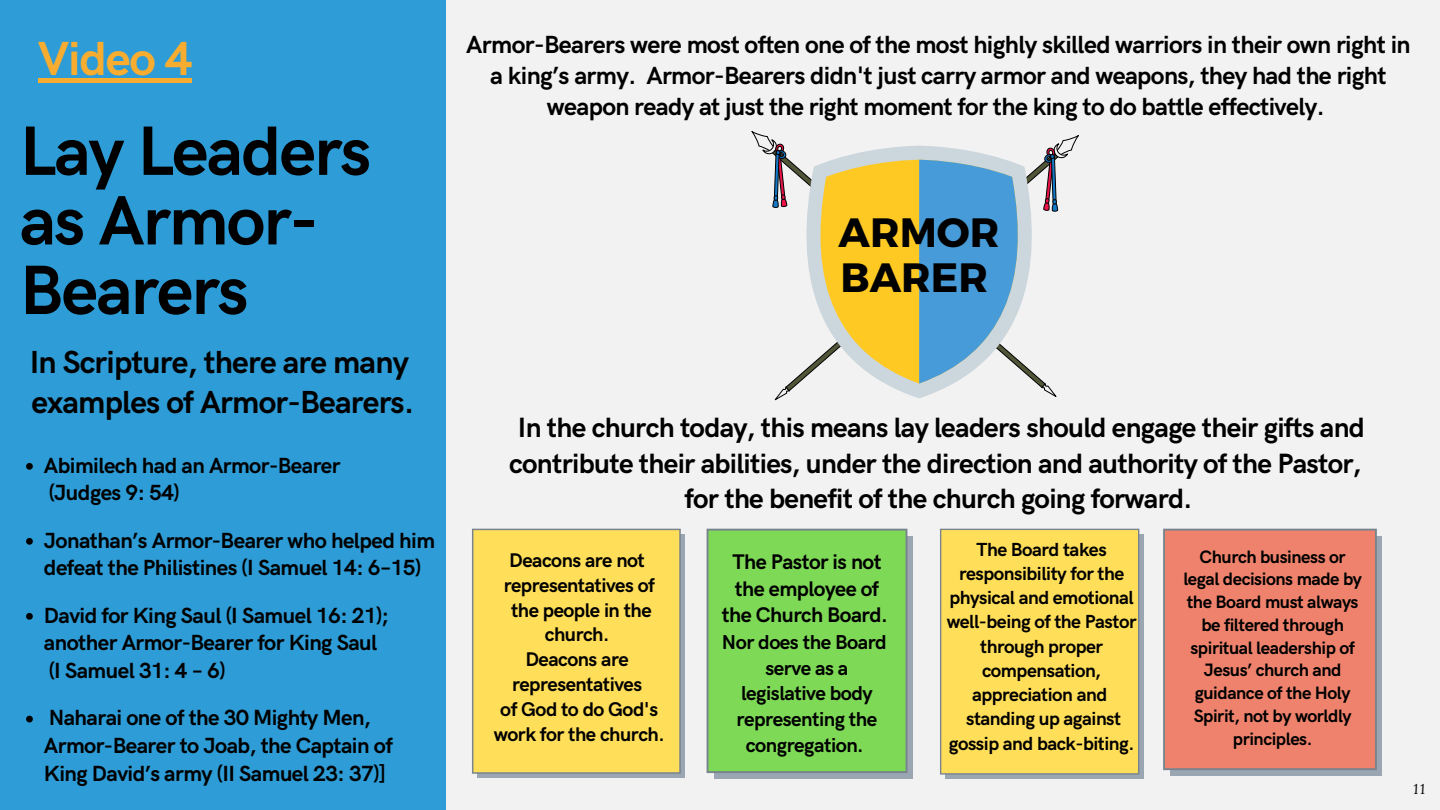
<style>
.page{position:relative;width:1440px;height:810px;background:#f2f2f2}
.page>*{position:absolute;margin:0;border:0;box-sizing:border-box;transform-origin:0 0}
.t1{font:700 70px/69.6px "HK Grotesk";letter-spacing:-.025em;color:#000}
.t2{font:700 48px "HK Grotesk";letter-spacing:-.025em;color:#f9ad30}
.t3{font:700 40.9px/45.2px "Montserrat";color:#000}
.t4{font:700 32px/40.5px "HK Grotesk";letter-spacing:-.025em;color:#000}
.t5{font:700 28px/35.2px "HK Grotesk";letter-spacing:-.025em;color:#000;text-align:center}
.t6{font:700 24.9px/31.1px "HK Grotesk";letter-spacing:-.025em;color:#000;text-align:center}
.t7{font:700 22px/27.8px "HK Grotesk";letter-spacing:-.025em;color:#000}
.t8{font:700 21.2px/26.5px "HK Grotesk";letter-spacing:-.025em;color:#000;text-align:center}
.t9{font:700 20.2px/25.8px "HK Grotesk";letter-spacing:-.025em;color:#000;text-align:center}
.t10{font:700 19.9px/25px "HK Grotesk";letter-spacing:-.025em;color:#000;text-align:center}
.t11{font:700 19px/24.3px "HK Grotesk";letter-spacing:-.025em;color:#000;text-align:center}
.t12{font:700 18px/22.8px "HK Grotesk";letter-spacing:-.025em;color:#000;text-align:center}
.t13{font:italic 14px "Lora";color:#000}
</style>
<div class="page">
<div style="left:0;top:0;width:446px;height:810px;background:#2d9cd7"></div>
<div style="left:478px;top:534px;width:207px;height:244px;background:#9aa7b2"></div>
<div style="left:472px;top:529px;width:209px;height:245px;background:#ffde59"></div>
<svg style="left:1047px;top:392px;width:9px;height:5px"></svg>
<svg style="left:752px;top:131px;width:33px;height:77px"></svg>
<svg style="left:775px;top:386px;width:15px;height:14px"></svg>
<svg style="left:1046px;top:135px;width:33px;height:77px"></svg>
<svg style="left:793px;top:146px;width:253px;height:252px"></svg>
<svg style="left:807px;top:160px;width:112px;height:224px;background:#f2ce5c"></svg>
<svg style="left:919px;top:160px;width:113px;height:224px;background:#71aed9"></svg>
<div style="left:1170px;top:536px;width:212px;height:239px;background:#9aa7b2"></div>
<div style="left:1163px;top:529px;width:214px;height:241px;background:#ee826c"></div>
<div style="left:38px;top:78px;width:154px;height:5px;background:#f9ad30"></div>
<svg style="left:26px;top:463px;width:7px;height:7px"></svg>
<svg style="left:26px;top:538px;width:7px;height:7px"></svg>
<svg style="left:26px;top:613px;width:7px;height:7px"></svg>
<svg style="left:26px;top:716px;width:7px;height:6px"></svg>
<div style="left:714px;top:536px;width:199px;height:242px;background:#9aa7b2"></div>
<div style="left:707px;top:529px;width:200px;height:244px;background:#7ed957"></div>
<div style="left:945px;top:534px;width:198px;height:244px;background:linear-gradient(to right,#9aa7b2,#99a6b1)"></div>
<div style="left:940px;top:529px;width:199px;height:246px;background:#ffde59"></div>
<h2 class="t2" style="left:38px;top:32px;width:156px">Video 4</h2>
<h1 class="t1" style="left:20px;top:119px;width:353px">Lay Leaders as Armor-<br>Bearers</h1>
<h3 class="t4" style="left:30px;top:343px;width:386px">In Scripture, there are many examples of Armor-Bearers.</h3>
<p class="t7" style="left:44px;top:452px;width:298px">Abimilech had an Armor-Bearer (Judges 9: 54)</p>
<p class="t7" style="left:44px;top:527px;width:393px">Jonathan’s Armor-Bearer who helped him defeat the Philistines (I Samuel 14: 6–15)</p>
<p class="t7" style="left:44px;top:602px;width:347px">David for King Saul (I Samuel 16: 21); another Armor-Bearer for King Saul (I Samuel 31: 4 – 6)</p>
<p class="t7" style="left:44px;top:705px;width:350px">Naharai one of the 30 Mighty Men,<br>Armor-Bearer to Joab, the Captain of<br>King David’s army (II Samuel 23: 37)]</p>
<p class="t6" style="left:466px;top:30px;width:946px">Armor-Bearers were most often one of the most highly skilled warriors in their own right in a king’s army. Armor-Bearers didn't just carry armor and weapons, they had the right weapon ready at just the right moment for the king to do battle effectively.</p>
<h3 class="t3" style="left:839px;top:208px;width:162px">ARMOR<br>BARER</h3>
<p class="t5" style="left:509px;top:411px;width:857px">In the church today, this means lay leaders should engage their gifts and contribute their abilities, under the direction and authority of the Pastor, for the benefit of the church going forward.</p>
<p class="t11" style="left:947px;top:538px;width:191px">The Board takes responsibility for the physical and emotional well-being of the Pastor through proper compensation, appreciation and standing up against gossip and back-biting.</p>
<p class="t12" style="left:1183px;top:546px;width:180px">Church business or legal decisions made by the Board must always be filtered through spiritual leadership of<br>Jesus’ church and guidance of the Holy<br>Spirit, not by worldly principles.</p>
<p class="t10" style="left:494px;top:548px;width:172px">Deacons are not representatives of the people in the church.<br>Deacons are representatives<br>of God to do God's work for the church.</p>
<p class="t8" style="left:722px;top:550px;width:167px">The Pastor is not the employee of the Church Board.</p>
<p class="t9" style="left:722px;top:630px;width:166px">Nor does the Board serve as a legislative body representing the congregation.</p>
<p class="t13" style="left:1414px;top:779px;width:13px">11</p>
</div>
